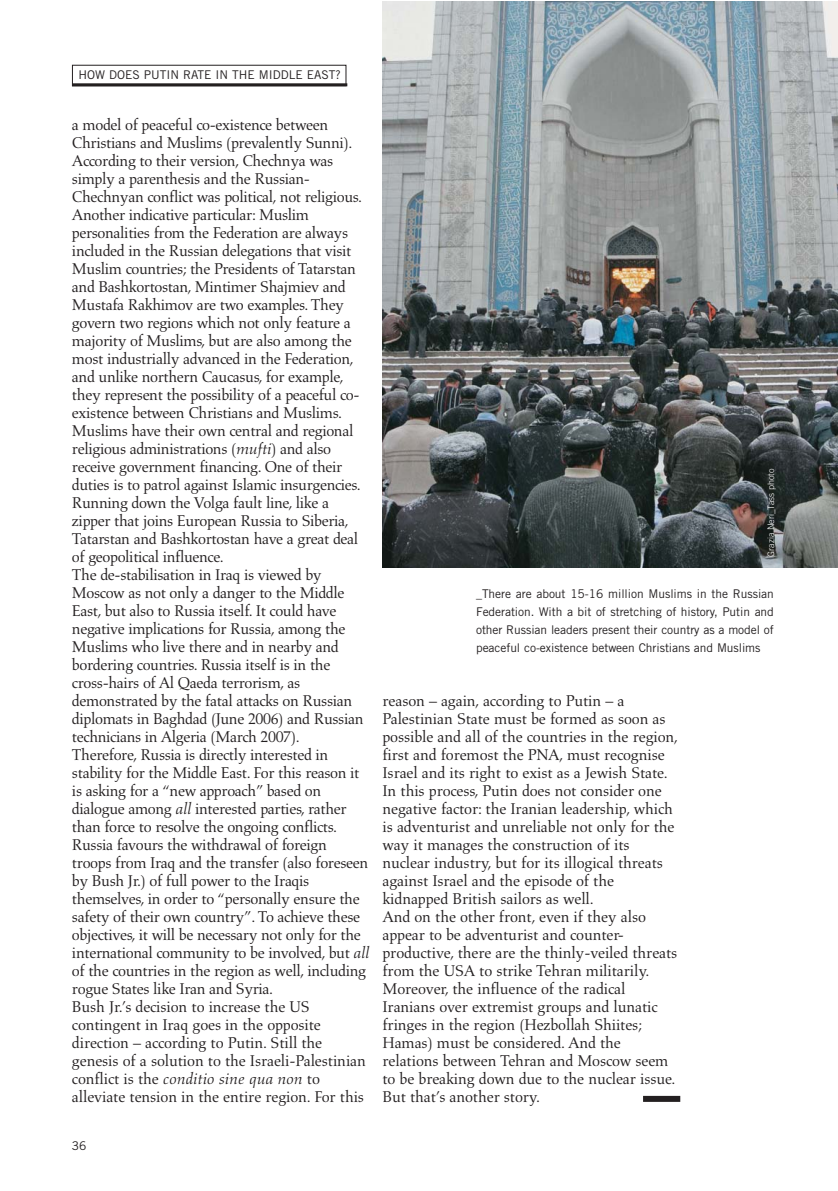
<style>
.page{position:relative;width:838px;height:1191px;background:#fff}
.page>*{position:absolute;margin:0;border:0;box-sizing:border-box;transform-origin:0 0}
.t1{font:15.9px/18px "Aldus";letter-spacing:-.025em;color:#231f20}
.t2{font:12px/18px "Trade Gothic";letter-spacing:-.005em;color:#231f20;text-align:justify}
.t3{font:300 9px "Trade Gothic";color:#fff}
.s1{font-style:italic}
</style>
<div class="page">
<div style="left:72px;top:65px;width:274px;height:21px;border:1px solid #231f20"></div>
<hr style="left:72px;top:83px;width:275px;height:3px;background:#231f20">
<img style="left:382px;top:1px;width:455px;height:566px">
<div style="left:643px;top:1095px;width:37px;height:6px;background:#231f20"></div>
<p class="t2" style="left:78px;top:67px;width:264px">HOW DOES PUTIN RATE IN THE MIDDLE EAST?</p>
<p class="t1" style="left:72px;top:117px;width:299px">a model of peaceful co-existence between Christians and Muslims (prevalently Sunni).<br>According to their version, Chechnya was simply a parenthesis and the Russian-Chechnyan conflict was political, not religious.<br>Another indicative particular: Muslim personalities from the Federation are always included in the Russian delegations that visit Muslim countries; the Presidents of Tatarstan and Bashkortostan, Mintimer Shajmiev and Mustafa Rakhimov are two examples. They govern two regions which not only feature a majority of Muslims, but are also among the most industrially advanced in the Federation, and unlike northern Caucasus, for example, they represent the possibility of a peaceful co&shy;existence between Christians and Muslims.<br>Muslims have their own central and regional religious administrations (<span class="s1">mufti</span>) and also receive government financing. One of their duties is to patrol against Islamic insurgencies.<br>Running down the Volga fault line, like a zipper that joins European Russia to Siberia, Tatarstan and Bashkortostan have a great deal of geopolitical influence.<br>The de-stabilisation in Iraq is viewed by Moscow as not only a danger to the Middle East, but also to Russia itself. It could have negative implications for Russia, among the Muslims who live there and in nearby and bordering countries. Russia itself is in the cross-hairs of Al Qaeda terrorism, as demonstrated by the fatal attacks on Russian diplomats in Baghdad (June 2006) and Russian technicians in Algeria (March 2007).<br>Therefore, Russia is directly interested in stability for the Middle East. For this reason it is asking for a “new approach” based on dialogue among <span class="s1">all</span> interested parties, rather than force to resolve the ongoing conflicts.<br>Russia favours the withdrawal of foreign troops from Iraq and the transfer (also foreseen by Bush Jr.) of full power to the Iraqis themselves, in order to “personally ensure the safety of their own country”. To achieve these objectives, it will be necessary not only for the international community to be involved, but <span class="s1">all </span>of the countries in the region as well, including rogue States like Iran and Syria.<br>Bush Jr.’s decision to increase the US contingent in Iraq goes in the opposite direction – according to Putin. Still the genesis of a solution to the Israeli-Palestinian conflict is the <span class="s1">conditio sine qua non</span> to alleviate tension in the entire region. For this</p>
<p class="t3" style="left:767px;top:557px;width:90px;rotate:-90deg">Grazia Neri_Tass photo</p>
<p class="t2" style="left:476px;top:585px;width:299px">_There are about 15-16 million Muslims in the Russian Federation. With a bit of stretching of history, Putin and other Russian leaders present their country as a model of peaceful co-existence between Christians and Muslims</p>
<p class="t1" style="left:382px;top:693px;width:297px">reason – again, according to Putin – a Palestinian State must be formed as soon as possible and all of the countries in the region, first and foremost the PNA, must recognise Israel and its right to exist as a Jewish State.<br>In this process, Putin does not consider one negative factor: the Iranian leadership, which is adventurist and unreliable not only for the way it manages the construction of its nuclear industry, but for its illogical threats against Israel and the episode of the kidnapped British sailors as well.<br>And on the other front, even if they also appear to be adventurist and counter&shy;productive, there are the thinly-veiled threats from the USA to strike Tehran militarily.<br>Moreover, the influence of the radical Iranians over extremist groups and lunatic fringes in the region (Hezbollah Shiites; Hamas) must be considered. And the relations between Tehran and Moscow seem to be breaking down due to the nuclear issue.<br>But that’s another story.</p>
<p class="t2" style="left:72px;top:1137px;width:16px">36</p>
</div>
